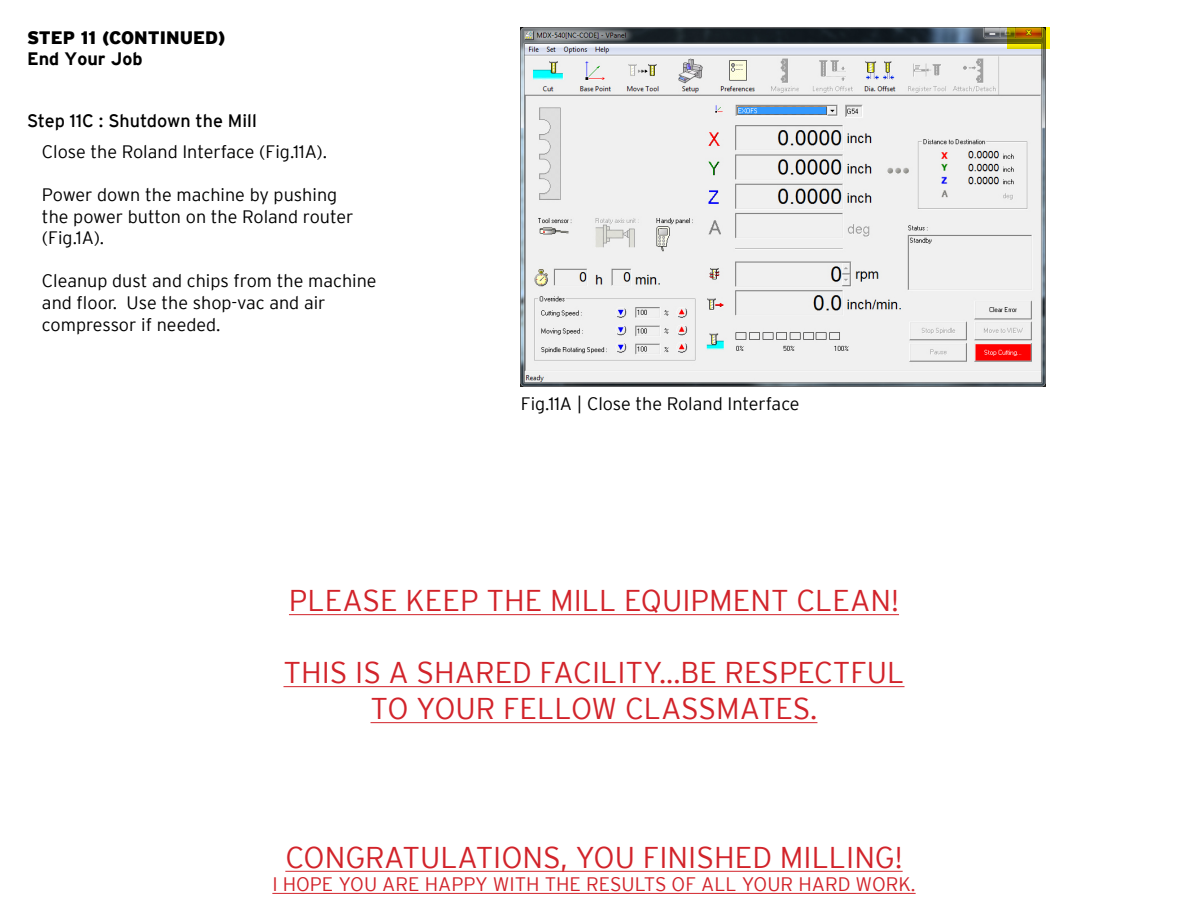
<style>
.page{position:relative;width:1188px;height:918px;background:#fff}
.page>*{position:absolute;margin:0;border:0;box-sizing:border-box;transform-origin:0 0}
.t1{font:300 30px/36px "Interstate";color:#d2232a;text-align:center}
.t2{font:300 19.5px "Interstate";color:#d2232a}
.t3{font:300 18px/21.6px "Interstate";color:#000}
.t4{font:18px "Interstate";color:#000}
.t5{font:900 18px "Interstate";color:#000}
.t6{font:700 18px "Interstate";color:#000}
</style>
<div class="page">
<hr style="left:285px;top:871px;width:618px;height:1px;background:#d2232a">
<hr style="left:272px;top:893px;width:644px;height:1px;background:#d2232a">
<hr style="left:289px;top:614px;width:610px;height:1px;background:#d2232a">
<hr style="left:284px;top:686px;width:620px;height:1px;background:#d2232a">
<hr style="left:371px;top:722px;width:446px;height:1px;background:#d2232a">
<img style="left:521px;top:27px;width:524px;height:360px">
<svg style="left:1008px;top:27px;width:42px;height:22px"></svg>
<p class="t5" style="left:27px;top:27px;width:200px">STEP 11 (CONTINUED)</p>
<p class="t6" style="left:27px;top:49px;width:117px">End Your Job</p>
<p class="t4" style="left:27px;top:110px;width:231px">Step 11C : Shutdown the Mill</p>
<p class="t3" style="left:42px;top:141px;width:287px">Close the Roland Interface (Fig.11A).</p>
<p class="t3" style="left:42px;top:184px;width:313px">Power down the machine by pushing the power button on the Roland router (Fig.1A).</p>
<p class="t3" style="left:42px;top:270px;width:336px">Cleanup dust and chips from the machine and floor. Use the shop-vac and air compressor if needed.</p>
<p class="t3" style="left:521px;top:393px;width:280px">Fig.11A | Close the Roland Interface</p>
<h1 class="t1" style="left:289px;top:582px;width:612px">PLEASE KEEP THE MILL EQUIPMENT CLEAN!</h1>
<h1 class="t1" style="left:284px;top:654px;width:622px">THIS IS A SHARED FACILITY...BE RESPECTFUL<br>TO YOUR FELLOW CLASSMATES.</h1>
<h1 class="t1" style="left:285px;top:839px;width:619px">CONGRATULATIONS, YOU FINISHED MILLING!</h1>
<p class="t2" style="left:272px;top:873px;width:645px">I HOPE YOU ARE HAPPY WITH THE RESULTS OF ALL YOUR HARD WORK.</p>
</div>
